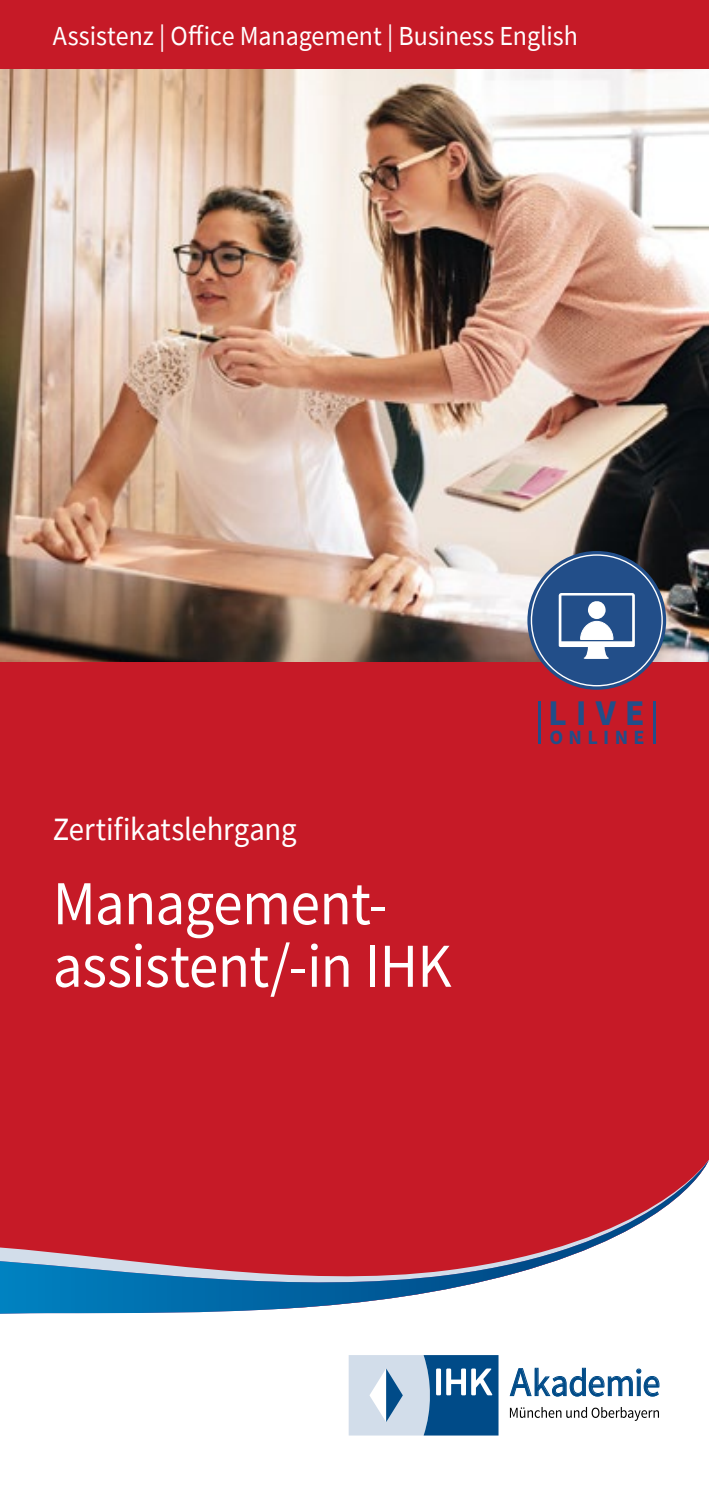
<style>
.page{position:relative;width:709px;height:1489px;background:#fff}
.page>*{position:absolute;margin:0;border:0;box-sizing:border-box;transform-origin:0 0}
.t1{font:62.5px/62.5px "Source Sans Pro";letter-spacing:-.01em;color:#fff;scale:.95 1}
.t2{font:38.5px "Source Sans Pro";letter-spacing:-.01em;color:#004b88;scale:.93 1}
.t3{font:700 36.25px "Source Sans Pro";color:#224e89}
.t4{font:32.5px "Source Sans Pro";letter-spacing:-.005em;color:#fff;scale:.95 1}
.t5{font:27.5px "Source Sans Pro";letter-spacing:-.005em;color:#fff;scale:.95 1}
.t6{font:700 20.25px "Source Sans Pro";letter-spacing:.265em;color:#224e89}
.s1{font-size:41.25px}
</style>
<div class="page">
<div style="left:0;top:0;width:709px;height:1308px;background:#c61a27"></div>
<img style="left:0;top:69px;width:709px;height:593px">
<svg style="left:0;top:1162px;width:709px;height:151px"></svg>
<svg style="left:510px;top:1407px;width:149px;height:13px"></svg>
<svg style="left:349px;top:1355px;width:149px;height:80px;background:#789fc0"></svg>
<hr style="left:537px;top:701px;width:3px;height:43px;background:#224e89">
<hr style="left:653px;top:701px;width:3px;height:43px;background:#224e89">
<div style="left:527px;top:551px;width:139px;height:138px;background:#224e89;border-radius:50%"></div>
<svg style="left:558px;top:593px;width:77px;height:66px"></svg>
<p class="t5" style="left:53px;top:18px;width:554px">Assistenz | Office Management | Business English</p>
<p class="t4" style="left:53px;top:809px;width:258px">Zertifikatslehrgang</p>
<h1 class="t1" style="left:53px;top:871px;width:421px">Management&shy;assistent/-in IHK</h1>
<h3 class="t3" style="left:548px;top:688px;width:98px">LIVE</h3>
<p class="t6" style="left:549px;top:723px;width:97px">ONLINE</p>
<h2 class="t2" style="left:510px;top:1358px;width:163px"><span class="s1">A</span>kademie</h2>
</div>
